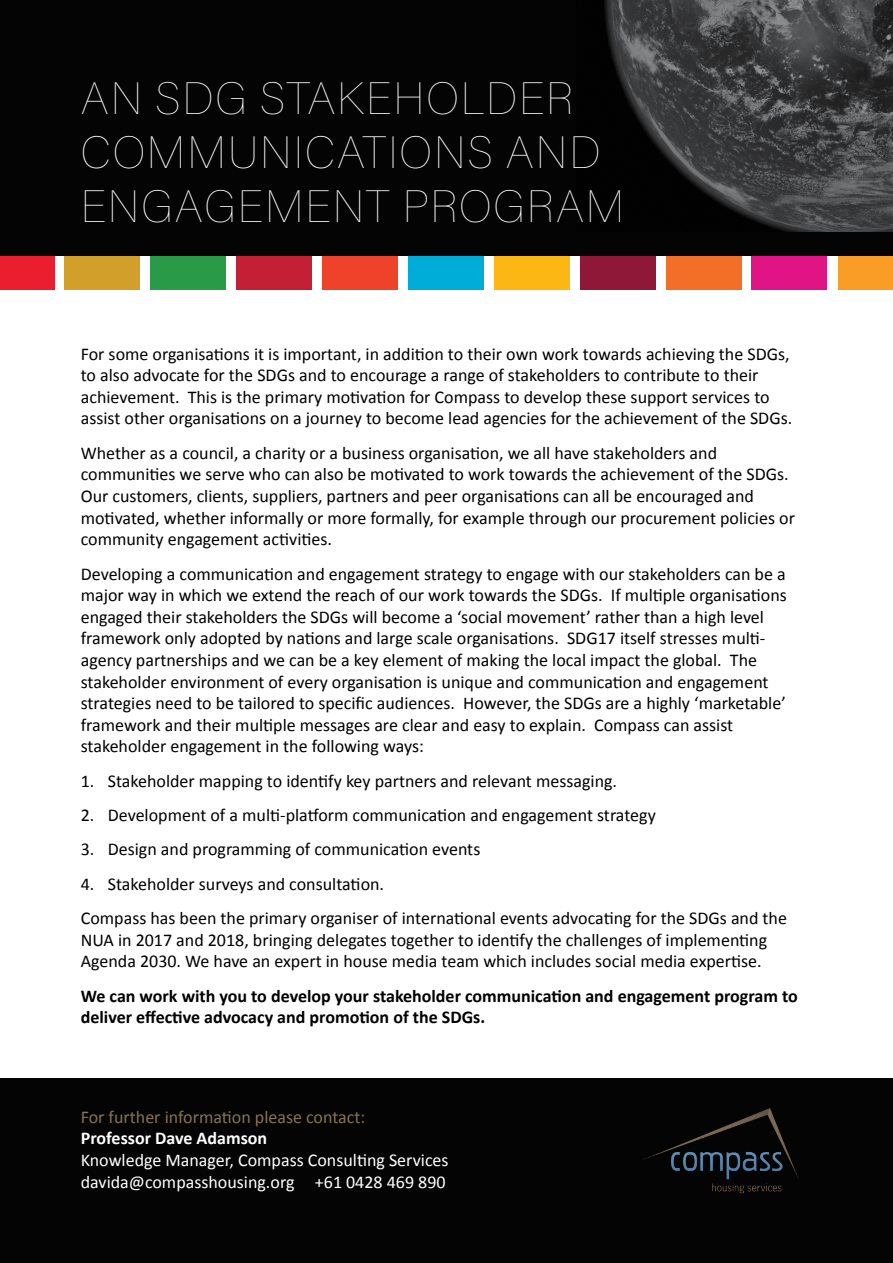
<style>
.page{position:relative;width:893px;height:1263px;background:#fff}
.page>*{position:absolute;margin:0;border:0;box-sizing:border-box;transform-origin:0 0}
.t1{font:100 45px/54px "Acumin Pro";letter-spacing:.045em;color:#fff}
.t2{font:18px/21.6px "Calibri";color:#000}
.t3{font:700 18px/21.6px "Calibri";color:#000}
.t4{font:18px/22.5px "Calibri";color:#fff}
.t5{font:18px "Calibri";color:#857551}
.t6{font:700 18px "Calibri";color:#fff}
</style>
<div class="page">
<div style="left:0;top:255px;width:54px;height:35px;background:#ea1e2f"></div>
<div style="left:65px;top:255px;width:75px;height:35px;background:#d2a02a"></div>
<div style="left:150px;top:255px;width:76px;height:35px;background:#299b48"></div>
<div style="left:236px;top:255px;width:76px;height:35px;background:#c42035"></div>
<div style="left:322px;top:255px;width:76px;height:35px;background:#ef422a"></div>
<div style="left:408px;top:255px;width:76px;height:35px;background:#00add8"></div>
<div style="left:494px;top:255px;width:76px;height:35px;background:#fdb714"></div>
<div style="left:580px;top:255px;width:75px;height:35px;background:#8f1838"></div>
<div style="left:666px;top:255px;width:75px;height:35px;background:#f36e26"></div>
<div style="left:752px;top:255px;width:75px;height:35px;background:#e01484"></div>
<div style="left:839px;top:255px;width:54px;height:35px;background:#f99d27"></div>
<div style="left:0;top:0;width:893px;height:255px;background:#040404"></div>
<div style="left:0;top:1078px;width:893px;height:185px;background:#040404"></div>
<img style="left:643px;top:1108px;width:156px;height:86px">
<img style="left:605px;top:0;width:288px;height:231px">
<h1 class="t1" style="left:81px;top:70px;width:545px">AN SDG STAKEHOLDER<br>COMMUNICATIONS AND<br>ENGAGEMENT PROGRAM</h1>
<p class="t2" style="left:81px;top:343px;width:713px">For some organisations it is important, in addition to their own work towards achieving the SDGs, to also advocate for the SDGs and to encourage a range of stakeholders to contribute to their achievement. This is the primary motivation for Compass to develop these support services to assist other organisations on a journey to become lead agencies for the achievement of the SDGs.</p>
<p class="t2" style="left:81px;top:442px;width:716px">Whether as a council, a charity or a business organisation, we all have stakeholders and communities we serve who can also be motivated to work towards the achievement of the SDGs.<br>Our customers, clients, suppliers, partners and peer organisations can all be encouraged and motivated, whether informally or more formally, for example through our procurement policies or community engagement activities.</p>
<p class="t2" style="left:81px;top:563px;width:708px">Developing a communication and engagement strategy to engage with our stakeholders can be a major way in which we extend the reach of our work towards the SDGs. If multiple organisations engaged their stakeholders the SDGs will become a ‘social movement’ rather than a high level framework only adopted by nations and large scale organisations. SDG17 itself stresses multi&shy;agency partnerships and we can be a key element of making the local impact the global. The stakeholder environment of every organisation is unique and communication and engagement strategies need to be tailored to specific audiences. However, the SDGs are a highly ‘marketable’ framework and their multiple messages are clear and easy to explain. Compass can assist stakeholder engagement in the following ways:</p>
<p class="t2" style="left:81px;top:770px;width:538px">1. Stakeholder mapping to identify key partners and relevant messaging.</p>
<p class="t2" style="left:81px;top:804px;width:576px">2. Development of a multi-platform communication and engagement strategy</p>
<p class="t2" style="left:81px;top:839px;width:401px">3. Design and programming of communication events</p>
<p class="t2" style="left:81px;top:867px;width:708px;line-height:34.3px">4. Stakeholder surveys and consultation.<br>Compass has been the primary organiser of international events advocating for the SDGs and the</p>
<p class="t2" style="left:81px;top:929px;width:688px">NUA in 2017 and 2018, bringing delegates together to identify the challenges of implementing<br>Agenda 2030. We have an expert in house media team which includes social media expertise.</p>
<p class="t3" style="left:81px;top:985px;width:718px">We can work with you to develop your stakeholder communication and engagement program to deliver effective advocacy and promotion of the SDGs.</p>
<p class="t5" style="left:81px;top:1105px;width:286px">For further information please contact:</p>
<p class="t6" style="left:81px;top:1127px;width:188px">Professor Dave Adamson</p>
<p class="t4" style="left:81px;top:1149px;width:369px">Knowledge Manager, Compass Consulting Services davida@compasshousing.org +61 0428 469 890</p>
</div>
